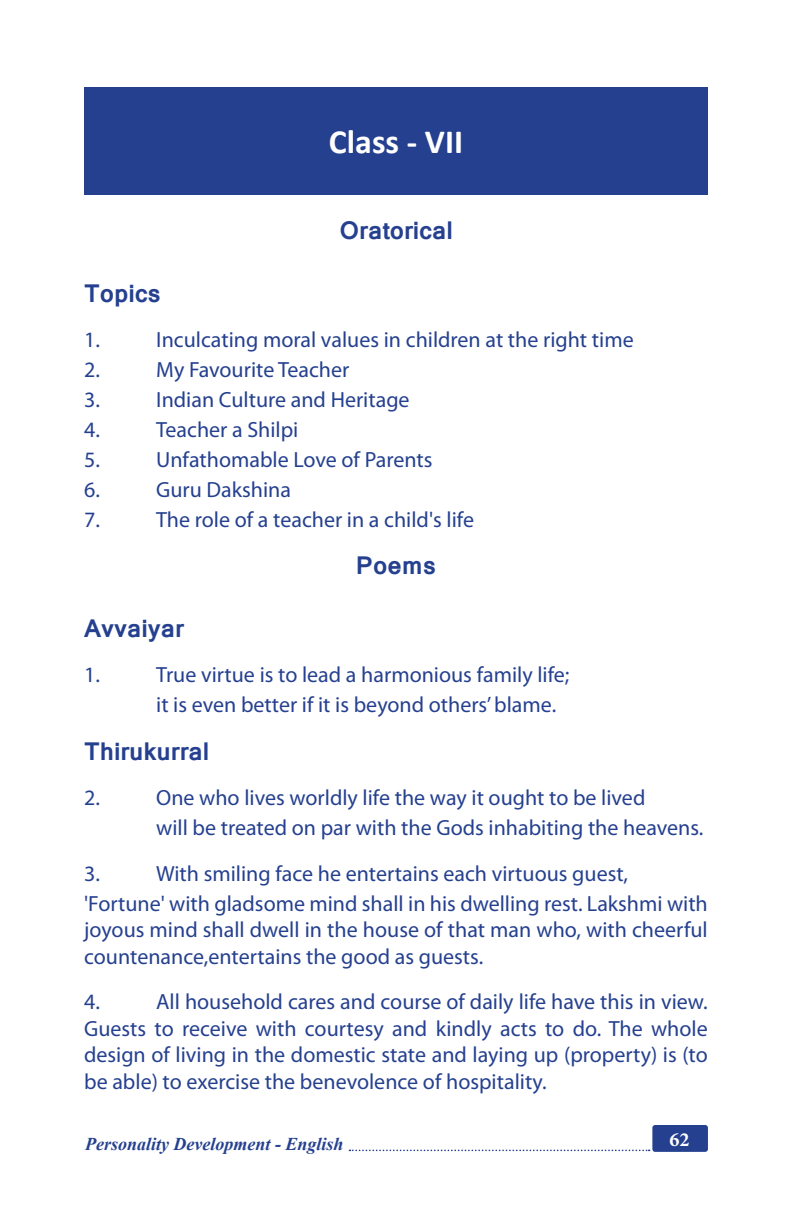
<style>
.page{position:relative;width:792px;height:1224px;background:#fff}
.page>*{position:absolute;margin:0;border:0;box-sizing:border-box;transform-origin:0 0}
.t1{font:700 34px "Calibri";color:#fff}
.t2{font:700 24px "Mangal";color:#25408f}
.t3{font:22px/26.6px "Myriad Pro";color:#25408f}
.t4{font:700 20px "Minion Pro";color:#fff}
.t5{font:italic 700 18px "Times New Roman";color:#25408f}
</style>
<div class="page">
<div style="left:653px;top:1126px;width:54px;height:25px;background:#25408f;border-radius:2px"></div>
<div style="left:652px;top:1125px;width:56px;height:27px;border:2px solid #25408f;border-radius:2px"></div>
<svg style="left:349px;top:1150px;width:301px;height:1px"></svg>
<div style="left:84px;top:87px;width:624px;height:107px;background:#25408f"></div>
<h1 class="t1" style="left:329px;top:121px;width:136px">Class - VII</h1>
<p class="t2" style="left:339px;top:208px;width:115px">Oratorical</p>
<p class="t2" style="left:84px;top:271px;width:78px">Topics</p>
<p class="t3" style="left:84px;top:326px;width:17px">1.</p>
<p class="t3" style="left:156px;top:326px;width:479px">Inculcating moral values in children at the right time</p>
<p class="t3" style="left:84px;top:356px;width:17px">2.</p>
<p class="t3" style="left:156px;top:356px;width:195px">My Favourite Teacher</p>
<p class="t3" style="left:84px;top:386px;width:17px">3.</p>
<p class="t3" style="left:156px;top:386px;width:255px">Indian Culture and Heritage</p>
<p class="t3" style="left:84px;top:416px;width:17px">4.</p>
<p class="t3" style="left:156px;top:416px;width:144px">Teacher a Shilpi</p>
<p class="t3" style="left:84px;top:446px;width:17px">5.</p>
<p class="t3" style="left:156px;top:446px;width:278px">Unfathomable Love of Parents</p>
<p class="t3" style="left:84px;top:476px;width:17px">6.</p>
<p class="t3" style="left:156px;top:476px;width:136px">Guru Dakshina</p>
<p class="t3" style="left:84px;top:506px;width:17px">7.</p>
<p class="t3" style="left:156px;top:506px;width:319px">The role of a teacher in a child's life</p>
<p class="t2" style="left:356px;top:544px;width:82px">Poems</p>
<p class="t2" style="left:84px;top:606px;width:101px">Avvaiyar</p>
<p class="t3" style="left:84px;top:661px;width:17px">1.</p>
<p class="t3" style="left:156px;top:660px;width:415px;line-height:30px">True virtue is to lead a harmonious family life; it is even better if it is beyond others’ blame.</p>
<p class="t2" style="left:84px;top:729px;width:126px">Thirukurral</p>
<p class="t3" style="left:84px;top:784px;width:17px">2.</p>
<p class="t3" style="left:156px;top:783px;width:549px;line-height:30px">One who lives worldly life the way it ought to be lived<br>will be treated on par with the Gods inhabiting the heavens.</p>
<p class="t3" style="left:84px;top:860px;width:17px">3.</p>
<p class="t3" style="left:84px;top:858px;width:625px;line-height:30px;text-align:center">With smiling face he entertains each virtuous guest,<br>'Fortune' with gladsome mind shall in his dwelling rest. Lakshmi with</p>
<p class="t3" style="left:84px;top:916px;width:625px">joyous mind shall dwell in the house of that man who, with cheerful countenance,entertains the good as guests.</p>
<p class="t3" style="left:84px;top:988px;width:17px">4.</p>
<p class="t3" style="left:84px;top:988px;width:625px;text-align:justify;text-indent:72px">All household cares and course of daily life have this in view.<br>Guests to receive with courtesy and kindly acts to do. The whole design of living in the domestic state and laying up (property) is (to be able) to exercise the benevolence of hospitality.</p>
<p class="t5" style="left:85px;top:1131px;width:260px">Personality Development - English</p>
<p class="t4" style="left:669px;top:1125px;width:21px">62</p>
</div>
